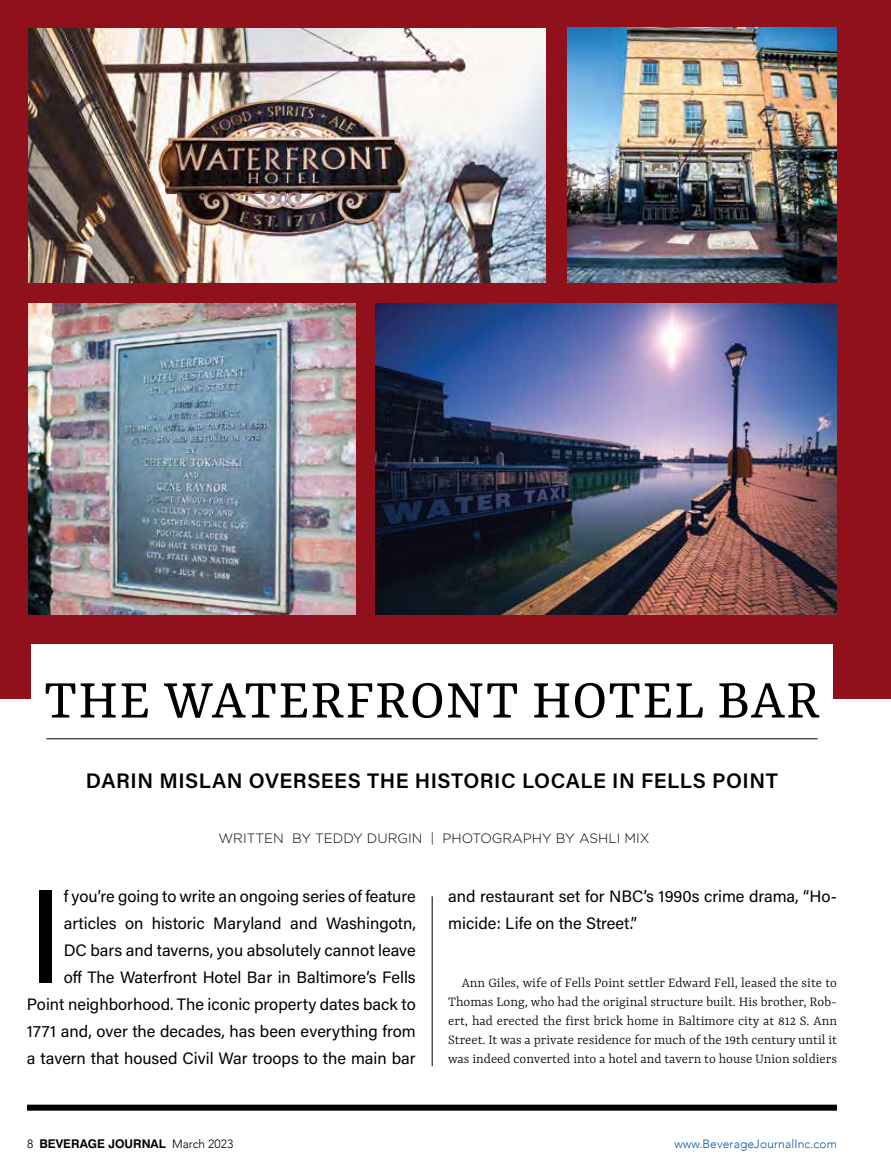
<style>
.page{position:relative;width:891px;height:1175px;background:#fff}
.page>*{position:absolute;margin:0;border:0;box-sizing:border-box;transform-origin:0 0}
.t1{font:132.9px "Acumin Pro";color:#000}
.t2{font:60px "Yrsa";letter-spacing:.02em;color:#000}
.t3{font:600 21px "Acumin Pro";letter-spacing:.025em;color:#000}
.t4{font:16.5px/27px "Acumin Pro";color:#000;text-align:right}
.t5{font:300 14.7px/19.2px "Yrsa";color:#000;text-align:justify}
.t6{font:300 13.5px "Gotham";color:#000}
.t7{font:300 12px "Avenir";letter-spacing:.01em;color:#005baa}
.t8{font:700 12px "Swiss 721 BT";color:#000}
.s1{font-family:"Avenir";font-weight:300}
</style>
<div class="page">
<div style="left:27px;top:1104px;width:810px;height:6px;background:#000"></div>
<div style="left:0;top:0;width:891px;height:698px;background:#90101c"></div>
<hr style="left:432px;top:896px;width:1px;height:170px;background:#000">
<div style="left:31px;top:644px;width:802px;height:161px;background:#fff"></div>
<hr style="left:46px;top:738px;width:772px;height:1px;background:#000">
<img style="left:567px;top:27px;width:270px;height:256px">
<img style="left:376px;top:303px;width:461px;height:311px">
<img style="left:28px;top:28px;width:517px;height:255px">
<img style="left:28px;top:303px;width:327px;height:311px">
<h2 class="t2" style="left:44px;top:665px;width:777px">THE WATERFRONT HOTEL BAR</h2>
<p class="t3" style="left:86px;top:766px;width:694px">DARIN MISLAN OVERSEES THE HISTORIC LOCALE IN FELLS POINT</p>
<p class="t6" style="left:218px;top:830px;width:433px">WRITTEN BY TEDDY DURGIN | PHOTOGRAPHY BY ASHLI MIX</p>
<p class="t4" style="left:27px;top:882px;width:390px">f you’re going to write an ongoing series of feature articles on historic Maryland and Washingotn,<br>DC bars and taverns, you absolutely cannot leave<br>off The Waterfront Hotel Bar in Baltimore’s Fells Point neighborhood. The iconic property dates back to 1771 and, over the decades, has been everything from a tavern that housed Civil War troops to the main bar</p>
<p class="t4" style="left:448px;top:882px;width:390px;text-align:left">and restaurant set for NBC’s 1990s crime drama, “Ho&shy;micide: Life on the Street.”</p>
<h1 class="t1" style="left:27px;top:844px;width:38px">I</h1>
<p class="t5" style="left:448px;top:973px;width:390px;text-indent:13px">Ann Giles, wife of Fells Point settler Edward Fell, leased the site to Thomas Long, who had the original structure built. His brother, Rob&shy;ert, had erected the first brick home in Baltimore city at 812 S. Ann Street. It was a private residence for much of the 19th century until it was indeed converted into a hotel and tavern to house Union soldiers</p>
<p class="t8" style="left:27px;top:1136px;width:208px"><span class="s1">8</span> BEVERAGE JOURNAL <span class="s1">March 2023</span></p>
<p class="t7" style="left:674px;top:1136px;width:164px">www.BeverageJournalInc.com</p>
</div>
